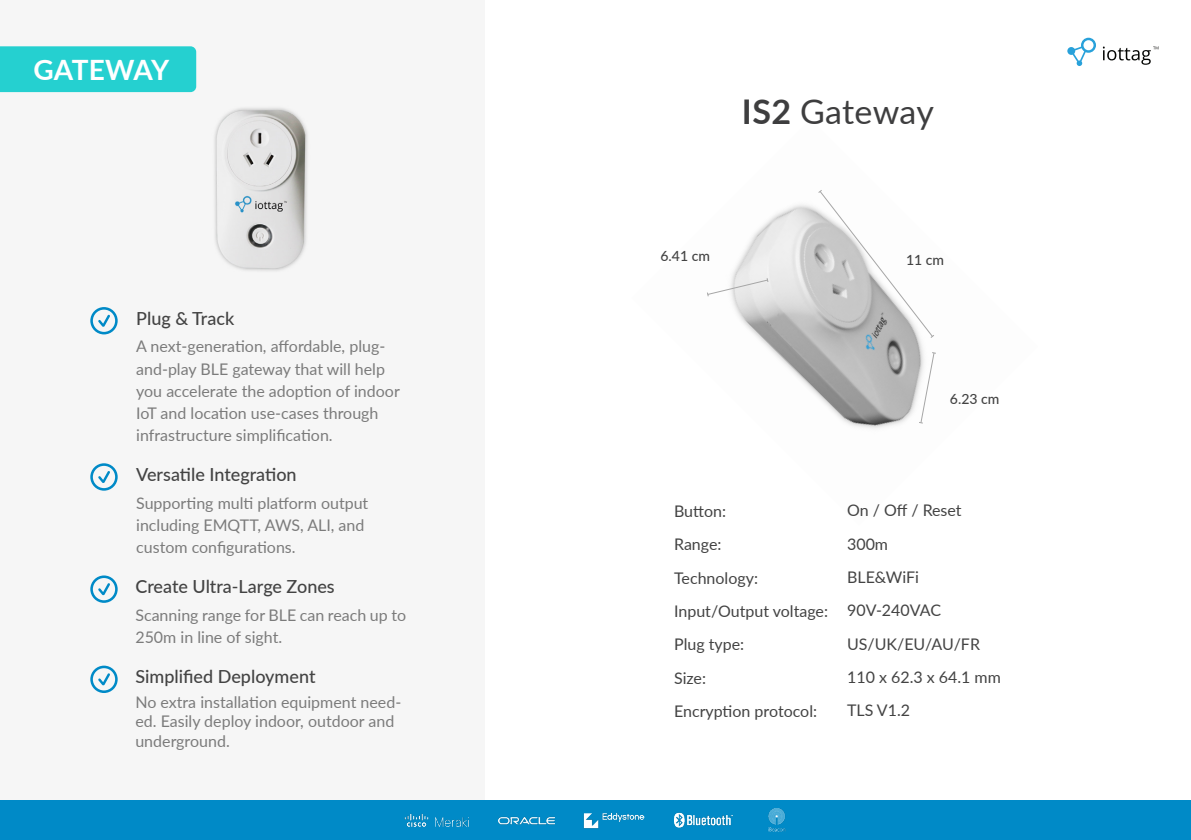
<style>
.page{position:relative;width:1191px;height:840px;background:#fff}
.page>*{position:absolute;margin:0;border:0;box-sizing:border-box;transform-origin:0 0}
.Hearder_2{font:34px "Lato";letter-spacing:.005em;color:#3e3e3f}
.Hearder_2-2{font:700 28px "Lato";letter-spacing:-.02em;color:#fff}
.t1{font:500 18px "Lato";color:#434343}
.t2{font:16px/22px "Lato";color:#7b7b7b}
.t3{font:16px "Lato";color:#434343}
.t4{font:500 14px "Lato";color:#434343}
.s1{font-weight:700}
</style>
<div class="page">
<div style="left:0;top:0;width:485px;height:806px;background:#f6f6f6"></div>
<div style="left:0;top:800px;width:1191px;height:39px;background:#008ac7"></div>
<svg style="left:1067px;top:38px;width:29px;height:28px"></svg>
<svg style="left:1103px;top:46px;width:55px;height:19px"></svg>
<img style="left:499px;top:816px;width:55px;height:9px">
<img style="left:583px;top:812px;width:61px;height:17px">
<img style="left:675px;top:812px;width:58px;height:16px">
<img style="left:768px;top:808px;width:18px;height:23px">
<img style="left:404px;top:813px;width:65px;height:14px">
<svg style="left:90px;top:463px;width:28px;height:27px"></svg>
<svg style="left:90px;top:307px;width:28px;height:27px"></svg>
<svg style="left:90px;top:665px;width:28px;height:27px"></svg>
<img style="left:214px;top:108px;width:94px;height:163px">
<svg style="left:90px;top:575px;width:28px;height:27px"></svg>
<img style="left:732px;top:204px;width:191px;height:225px">
<svg style="left:817px;top:190px;width:117px;height:148px"></svg>
<svg style="left:918px;top:351px;width:18px;height:73px"></svg>
<svg style="left:707px;top:277px;width:62px;height:20px"></svg>
<div style="left:0;top:46px;width:196px;height:46px;background:#25d0d0"></div>
<p class="Hearder_2-2" style="left:34px;top:50px;width:137px">GATEWAY</p>
<p class="t1" style="left:136px;top:305px;width:100px">Plug &amp; Track</p>
<p class="t2" style="left:136px;top:335px;width:265px">A next-generation, affordable, plug&shy;and-play BLE gateway that will help you accelerate the adoption of indoor IoT and location use-cases through infrastructure simplification.</p>
<p class="t1" style="left:136px;top:461px;width:162px">Versatile Integration</p>
<p class="t2" style="left:136px;top:491px;width:234px">Supporting multi platform output including EMQTT, AWS, ALI, and custom configurations.</p>
<p class="t1" style="left:135px;top:573px;width:201px">Create Ultra-Large Zones</p>
<p class="t2" style="left:135px;top:603px;width:272px">Scanning range for BLE can reach up to<br>250m in line of sight.</p>
<p class="t1" style="left:135px;top:663px;width:182px">Simplified Deployment</p>
<p class="t2" style="left:135px;top:691px;width:267px;line-height:19.2px">No extra installation equipment need&shy;ed. Easily deploy indoor, outdoor and underground.</p>
<p class="Hearder_2" style="left:742px;top:87px;width:193px"><span class="s1">IS2</span> Gateway</p>
<p class="t4" style="left:660px;top:245px;width:51px">6.41 cm</p>
<p class="t4" style="left:906px;top:249px;width:40px">11 cm</p>
<p class="t4" style="left:950px;top:388px;width:51px">6.23 cm</p>
<p class="t3" style="left:674px;top:499px;width:53px">Button:</p>
<p class="t3" style="left:674px;top:532px;width:49px">Range:</p>
<p class="t3" style="left:674px;top:566px;width:85px">Technology:</p>
<p class="t3" style="left:674px;top:599px;width:155px">Input/Output voltage:</p>
<p class="t3" style="left:674px;top:632px;width:72px">Plug type:</p>
<p class="t3" style="left:674px;top:666px;width:33px">Size:</p>
<p class="t3" style="left:674px;top:699px;width:144px">Encryption protocol:</p>
<p class="t3" style="left:847px;top:498px;width:116px">On / Off / Reset</p>
<p class="t3" style="left:847px;top:532px;width:42px">300m</p>
<p class="t3" style="left:847px;top:565px;width:73px">BLE&amp;WiFi</p>
<p class="t3" style="left:847px;top:598px;width:95px">90V-240VAC</p>
<p class="t3" style="left:847px;top:632px;width:134px">US/UK/EU/AU/FR</p>
<p class="t3" style="left:847px;top:665px;width:155px">110 x 62.3 x 64.1 mm</p>
<p class="t3" style="left:847px;top:698px;width:65px">TLS V1.2</p>
</div>
